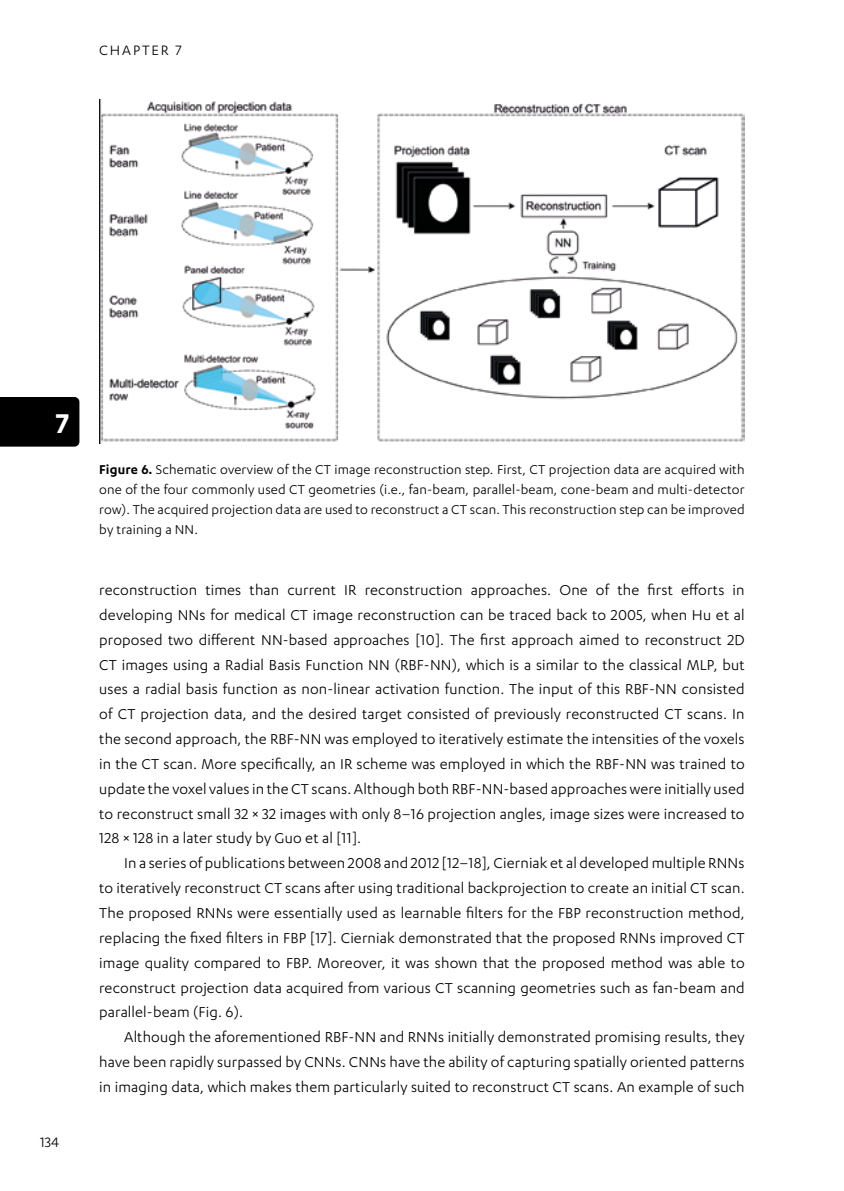
<style>
.page{position:relative;width:844px;height:1191px;background:#fff}
.page>*{position:absolute;margin:0;border:0;box-sizing:border-box;transform-origin:0 0}
.t1{font:600 31.5px "Karbon";color:#fff}
.t2{font:16.62px/24.8px "Karbon";letter-spacing:.01em;color:#000;text-align:justify}
.t3{font:15.75px "Karbon";letter-spacing:.12em;color:#000}
.t4{font:14.88px/20.1px "Karbon";letter-spacing:.01em;color:#000;text-align:justify}
.s1{font-weight:600}
</style>
<div class="page">
<div style="left:0;top:397px;width:79px;height:49px;background:#000"></div>
<img style="left:99px;top:99px;width:645px;height:345px">
<p class="t3" style="left:99px;top:42px;width:84px">CHAPTER 7</p>
<h1 class="t1" style="left:56px;top:405px;width:15px">7</h1>
<p class="t3" style="left:40px;top:1133px;width:21px">134</p>
<p class="t4" style="left:99px;top:458px;width:646px"><span class="s1">Figure 6.</span> Schematic overview of the CT image reconstruction step. First, CT projection data are acquired with one of the four commonly used CT geometries (i.e., fan-beam, parallel-beam, cone-beam and multi-detector row). The acquired projection data are used to reconstruct a CT scan. This reconstruction step can be improved by training a NN.</p>
<p class="t2" style="left:99px;top:577px;width:646px">reconstruction times than current IR reconstruction approaches. One of the first efforts in developing NNs for medical CT image reconstruction can be traced back to 2005, when Hu et al proposed two different NN-based approaches [10]. The first approach aimed to reconstruct 2D CT images using a Radial Basis Function NN (RBF-NN), which is a similar to the classical MLP, but uses a radial basis function as non-linear activation function. The input of this RBF-NN consisted of CT projection data, and the desired target consisted of previously reconstructed CT scans. In the second approach, the RBF-NN was employed to iteratively estimate the intensities of the voxels in the CT scan. More specifically, an IR scheme was employed in which the RBF-NN was trained to update the voxel values in the CT scans. Although both RBF-NN-based approaches were initially used to reconstruct small 32 × 32 images with only 8–16 projection angles, image sizes were increased to 128 × 128 in a later study by Guo et al [11].</p>
<p class="t2" style="left:99px;top:850px;width:646px;text-indent:25px">In a series of publications between 2008 and 2012 [12–18], Cierniak et al developed multiple RNNs to iteratively reconstruct CT scans after using traditional backprojection to create an initial CT scan.<br>The proposed RNNs were essentially used as learnable filters for the FBP reconstruction method, replacing the fixed filters in FBP [17]. Cierniak demonstrated that the proposed RNNs improved CT image quality compared to FBP. Moreover, it was shown that the proposed method was able to reconstruct projection data acquired from various CT scanning geometries such as fan-beam and parallel-beam (Fig. 6).</p>
<p class="t2" style="left:99px;top:1024px;width:646px;text-indent:25px">Although the aforementioned RBF-NN and RNNs initially demonstrated promising results, they have been rapidly surpassed by CNNs. CNNs have the ability of capturing spatially oriented patterns in imaging data, which makes them particularly suited to reconstruct CT scans. An example of such</p>
</div>
